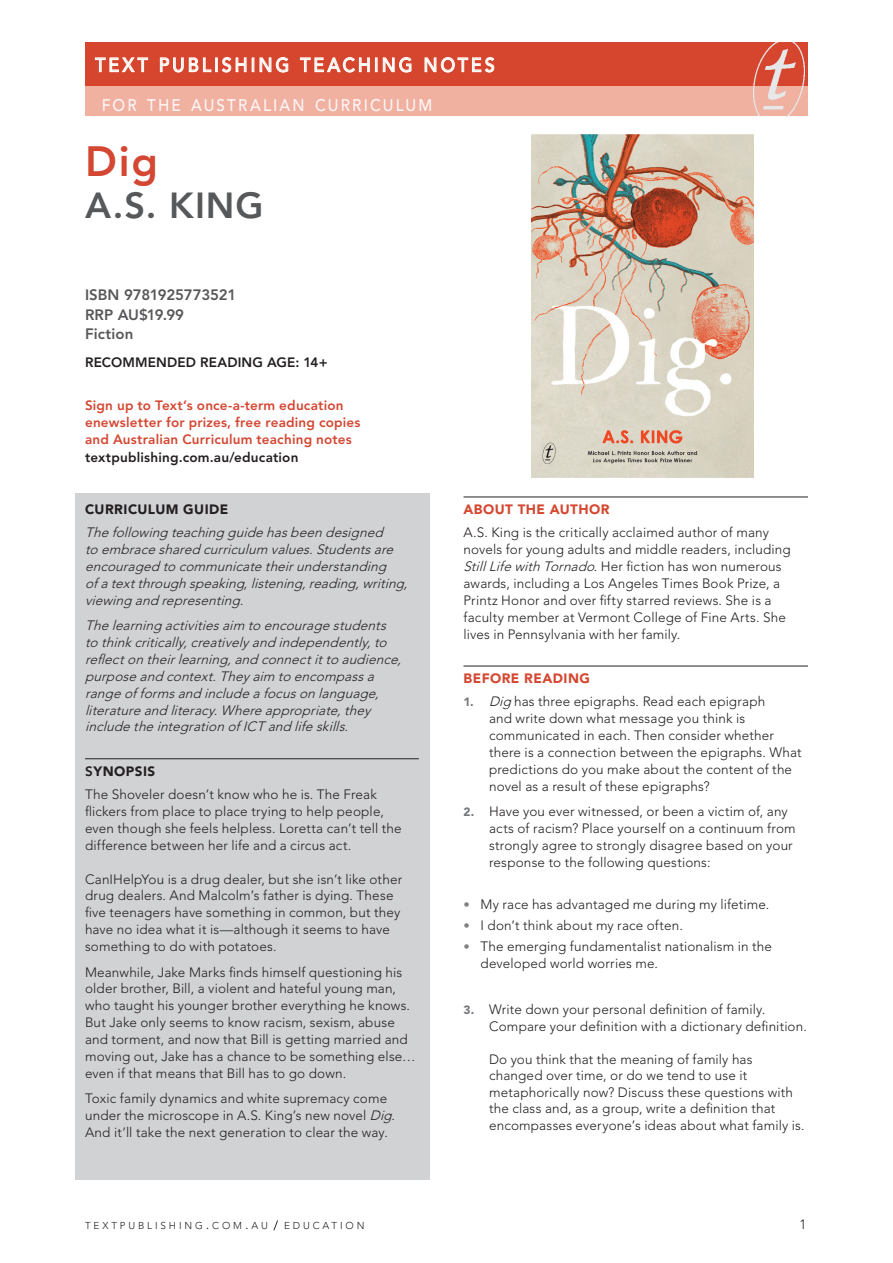
<style>
.page{position:relative;width:893px;height:1263px;background:#fff}
.page>*{position:absolute;margin:0;border:0;box-sizing:border-box;transform-origin:0 0}
.Book_title{font:800 42px "Avenir";color:#d44732}
.Author_name{font:800 36px "Avenir";color:#57585a}
.t1{font:500 19.5px "Avenir";letter-spacing:.165em;color:#fffefa;scale:.91 1}
.t2{font:500 16.8px "Avenir";letter-spacing:.14em;color:#fef6f9;scale:.91 1}
.ISBN_RRP{font:800 15px/19.5px "Avenir";letter-spacing:-.005em;color:#57585a}
.Copy{font:300 13.5px/16.8px "Avenir";letter-spacing:.01em;color:#231f20}
.Copy-2{font:italic 300 13.5px/16.8px "Avenir";color:#231f20}
.Copy_numbered{font:300 13.5px/16.6px "Avenir";letter-spacing:.01em;color:#231f20}
.Sign_up{font:800 13.5px/17.2px "Avenir";letter-spacing:.015em;color:#d44732}
.A-Head{font:900 13.5px "Avenir";letter-spacing:.035em;color:#d44731}
.Recommended_year{font:800 13.5px "Avenir";letter-spacing:.01em;color:#231f20}
.A-Head-2{font:900 13.5px "Avenir";letter-spacing:.035em;color:#231f20}
.t3{font:300 13.5px "Avenir";color:#231f20}
.t4{font:300 10.05px "Avenir";letter-spacing:.285em;color:#231f20}
.s1{color:#231f20}
.s2{font-weight:800}
.s3{font-style:italic}
.s4{font-weight:900;font-size:12px;color:#76787b}
.s5{font-weight:800;font-size:12.75px;color:#808285}
.s6{font-size:14.25px}
</style>
<div class="page">
<svg style="left:273px;top:1220px;width:5px;height:11px"></svg>
<div style="left:75px;top:493px;width:354px;height:687px;background:#d1d2d4"></div>
<div style="left:85px;top:43px;width:723px;height:73px;background:#f1b1a0"></div>
<div style="left:85px;top:43px;width:723px;height:43px;background:#d6452d"></div>
<svg style="left:95px;top:57px;width:53px;height:16px"></svg>
<svg style="left:160px;top:57px;width:52px;height:16px"></svg>
<div style="left:215px;top:57px;width:3px;height:15px;border:1px solid #fff"></div>
<svg style="left:222px;top:57px;width:67px;height:16px"></svg>
<svg style="left:300px;top:57px;width:70px;height:16px"></svg>
<div style="left:375px;top:57px;width:3px;height:15px;border:1px solid #fff"></div>
<svg style="left:383px;top:57px;width:29px;height:16px"></svg>
<svg style="left:424px;top:57px;width:71px;height:16px"></svg>
<hr style="left:85px;top:758px;width:334px;height:1px;background:#231f20">
<hr style="left:463px;top:497px;width:345px;height:1px;background:#231f20">
<hr style="left:463px;top:666px;width:345px;height:1px;background:#231f20">
<img style="left:531px;top:135px;width:222px;height:343px">
<img style="left:753px;top:43px;width:51px;height:73px">
<p class="t1" style="left:95px;top:54px;width:440px">TEXT PUBLISHING TEACHING NOTES</p>
<p class="t2" style="left:102px;top:95px;width:365px">FOR THE AUSTRALIAN CURRICULUM</p>
<p class="Book_title" style="left:85px;top:137px;width:75px">Dig</p>
<p class="Author_name" style="left:85px;top:184px;width:180px">A.S. KING</p>
<p class="ISBN_RRP" style="left:85px;top:285px;width:153px">ISBN 9781925773521<br>RRP AU$19.99<br>Fiction</p>
<p class="Recommended_year" style="left:85px;top:354px;width:244px">RECOMMENDED READING AGE: 14+</p>
<p class="Sign_up" style="left:85px;top:396px;width:277px">Sign up to Text’s once-a-term education enewsletter for prizes, free reading copies and Australian Curriculum teaching notes <span class="s1">textpublishing.com.au/education</span></p>
<p class="A-Head-2" style="left:85px;top:501px;width:145px">CURRICULUM GUIDE</p>
<p class="Copy-2" style="left:85px;top:524px;width:328px">Thefollowing teaching guidehasbeendesigned<br>to embraceshared curriculum values.Studentsare encouraged to communicatetheirunderstanding ofatextthroughspeaking,listening,reading,writing, viewing and representing.</p>
<p class="Copy-2" style="left:85px;top:617px;width:322px">Thelearning activitiesaim to encouragestudents to thinkcritically,creativelyand independently,to reflectontheirlearning,and connectitto audience, purposeand context.Theyaim to encompassa rangeofformsand includeafocusonlanguage, literatureand literacy.Whereappropriate,they includetheintegrationofICTand lifeskills.</p>
<p class="A-Head-2" style="left:85px;top:763px;width:72px"><span class="s2">S</span>YNOPSIS</p>
<p class="Copy" style="left:85px;top:786px;width:318px">The Shoveler doesn’t know who he is. The Freak flickers from place to place trying to help people, even though she feels helpless. Loretta can’t tell the difference between her life and a circus act.</p>
<p class="Copy" style="left:85px;top:870px;width:319px">CanIHelpYou is a drug dealer, but she isn’t like other drug dealers. And Malcolm’s father is dying. These five teenagers have something in common, but they have no idea what it is—although it seems to have something to do with potatoes.</p>
<p class="Copy" style="left:85px;top:963px;width:332px">Meanwhile, Jake Marks finds himself questioning his older brother, Bill, a violent and hateful young man, who taught his younger brother everything he knows.<br>But Jake only seems to know racism, sexism, abuse and torment, and now that Bill is getting married and moving out, Jake has a chance to be something else… even if that means that Bill has to go down.</p>
<p class="Copy" style="left:85px;top:1090px;width:312px">Toxic family dynamics and white supremacy come under the microscope in A.S. King’s new novel <span class="s3">Dig</span>.<br>And it’ll take the next generation to clear the way.</p>
<p class="A-Head" style="left:463px;top:501px;width:148px">ABOUT THE AUTHOR</p>
<p class="Copy" style="left:463px;top:524px;width:329px">A.S. King is the critically acclaimed author of many novels for young adults and middle readers, including <span class="s3">StillLifewithTornado</span>. Her fiction has won numerous awards, including a Los Angeles Times Book Prize, a Printz Honor and over fifty starred reviews. She is a faculty member at Vermont College of Fine Arts. She lives in Pennsylvania with her family.</p>
<p class="A-Head" style="left:463px;top:670px;width:128px">BEFORE READING</p>
<p class="Copy" style="left:489px;top:693px;width:314px;text-indent:-26px"><span class="s4">1.</span> <span class="s3">Dig</span> has three epigraphs. Read each epigraph<br>and write down what message you think is communicated in each. Then consider whether there is a connection between the epigraphs. What predictions do you make about the content of the novel as a result of these epigraphs?</p>
<p class="Copy_numbered" style="left:489px;top:803px;width:308px;text-indent:-26px"><span class="s4">2.</span> Have you ever witnessed, or been a victim of, any acts of racism? Place yourself on a continuum from strongly agree to strongly disagree based on your response to the following questions:</p>
<p class="Copy" style="left:463px;top:896px;width:307px"><span class="s5">•</span> My race has advantaged me during my lifetime.</p>
<p class="Copy" style="left:463px;top:917px;width:221px"><span class="s5">•</span> I don’t think about my race often.</p>
<p class="Copy" style="left:480px;top:938px;width:293px;text-indent:-17px"><span class="s5">•</span> The emerging fundamentalist nationalism in the developed world worries me.</p>
<p class="Copy_numbered" style="left:489px;top:1001px;width:319px;text-indent:-26px"><span class="s4">3.</span> Write down your personal definition of family.<br>Compare your definition with a dictionary definition.</p>
<p class="Copy_numbered" style="left:489px;top:1051px;width:317px">Do you think that the meaning of family has changed over time, or do we tend to use it metaphorically now? Discuss these questions with the class and, as a group, write a definition that encompasses everyone’s ideas about what family is.</p>
<p class="t4" style="left:85px;top:1219px;width:185px">TEXTPUBLISHING<span class="s6">.</span>COM<span class="s6">.</span>AU</p>
<p class="t4" style="left:284px;top:1219px;width:82px">EDUCATION</p>
<p class="t3" style="left:800px;top:1216px;width:9px">1</p>
</div>
